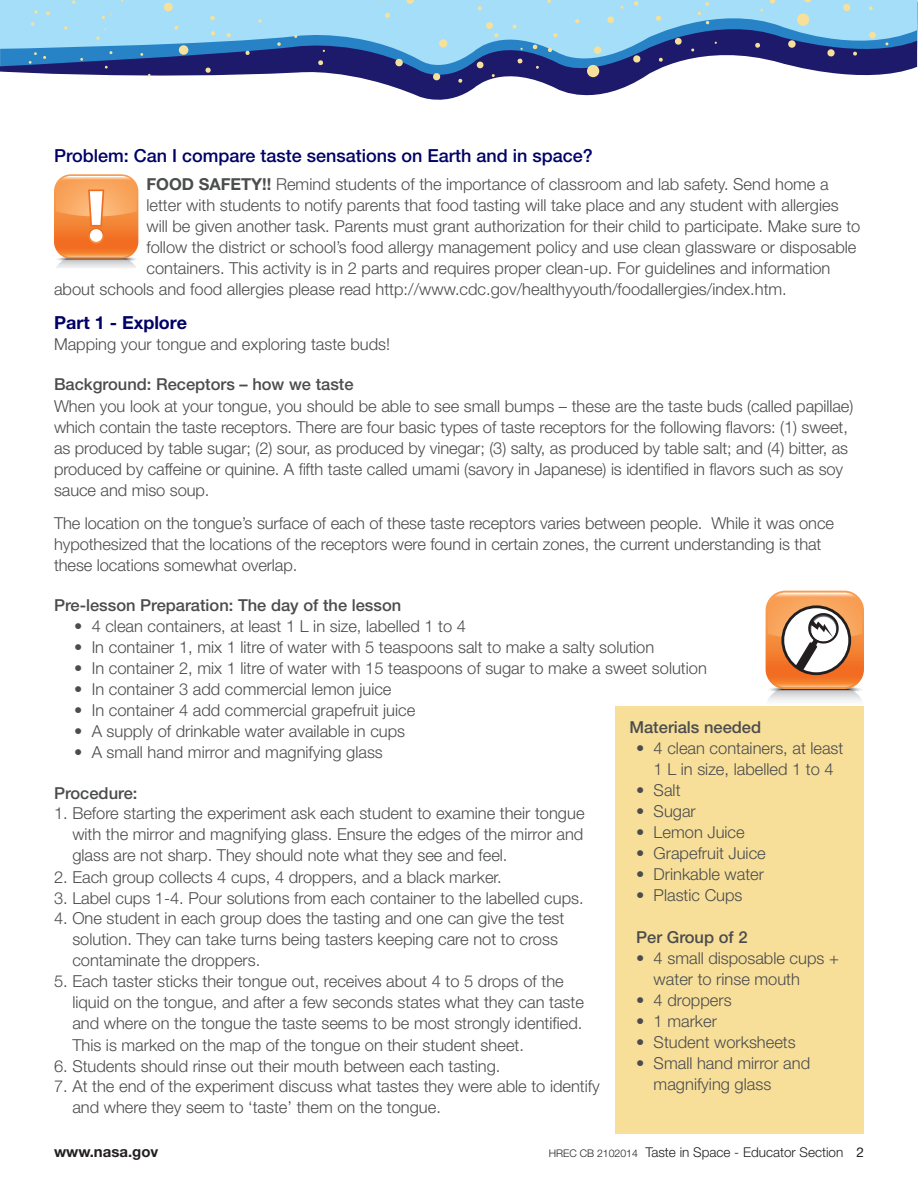
<style>
.page{position:relative;width:918px;height:1188px;background:#fff}
.page>*{position:absolute;margin:0;border:0;box-sizing:border-box;transform-origin:0 0}
.t1{font:500 18px "Helvetica Neue LT Std";color:#006}
.t2{font:700 18px "Helvetica Neue LT Std";color:#006}
.Content_text{font:300 16.5px/21px "Helvetica Neue LT Std";color:#4b4c4d}
.Content_text-2{font:500 16.5px "Helvetica Neue LT Std";color:#4b4c4d}
.t3{font:700 15px "Helvetica Neue LT Std";color:#231f20}
.Content_text-3{font:300 13.5px "Helvetica Neue LT Std";color:#231f20}
.t4{font:13.5px "Helvetica Neue LT Std";color:#231f20}
.s1{font-weight:700}
.s2{font-size:10.5px}
</style>
<div class="page">
<svg style="left:766px;top:591px;width:98px;height:116px"></svg>
<div style="left:0;top:0;width:918px;height:67px;background:#a4def8"></div>
<svg style="left:0;top:14px;width:917px;height:86px"></svg>
<svg style="left:102px;top:14px;width:10px;height:5px"></svg>
<svg style="left:64px;top:26px;width:4px;height:4px"></svg>
<svg style="left:34px;top:10px;width:4px;height:4px"></svg>
<svg style="left:31px;top:22px;width:4px;height:4px"></svg>
<svg style="left:72px;top:0;width:4px;height:4px"></svg>
<svg style="left:46px;top:11px;width:4px;height:4px"></svg>
<svg style="left:634px;top:1px;width:5px;height:5px"></svg>
<svg style="left:706px;top:21px;width:4px;height:4px"></svg>
<svg style="left:769px;top:0;width:7px;height:4px"></svg>
<svg style="left:697px;top:2px;width:12px;height:13px"></svg>
<svg style="left:96px;top:36px;width:4px;height:4px"></svg>
<svg style="left:258px;top:19px;width:4px;height:4px"></svg>
<svg style="left:245px;top:50px;width:5px;height:5px"></svg>
<svg style="left:211px;top:31px;width:5px;height:5px"></svg>
<svg style="left:226px;top:33px;width:5px;height:5px"></svg>
<svg style="left:210px;top:15px;width:5px;height:6px"></svg>
<svg style="left:385px;top:12px;width:6px;height:6px"></svg>
<svg style="left:620px;top:6px;width:4px;height:3px"></svg>
<svg style="left:607px;top:16px;width:8px;height:8px"></svg>
<svg style="left:277px;top:42px;width:4px;height:4px"></svg>
<svg style="left:547px;top:0;width:4px;height:3px"></svg>
<svg style="left:477px;top:6px;width:5px;height:5px"></svg>
<svg style="left:575px;top:19px;width:5px;height:5px"></svg>
<svg style="left:512px;top:24px;width:5px;height:5px"></svg>
<svg style="left:548px;top:48px;width:4px;height:4px"></svg>
<svg style="left:553px;top:33px;width:5px;height:5px"></svg>
<svg style="left:486px;top:22px;width:13px;height:16px"></svg>
<svg style="left:532px;top:44px;width:6px;height:5px"></svg>
<svg style="left:656px;top:15px;width:6px;height:6px"></svg>
<svg style="left:205px;top:68px;width:6px;height:5px"></svg>
<svg style="left:174px;top:26px;width:4px;height:4px"></svg>
<div style="left:164px;top:3px;width:9px;height:8px;background:#f7e19a;border-radius:50%"></div>
<svg style="left:406px;top:0;width:8px;height:4px"></svg>
<svg style="left:869px;top:6px;width:4px;height:5px"></svg>
<svg style="left:843px;top:3px;width:8px;height:9px"></svg>
<svg style="left:804px;top:0;width:7px;height:2px"></svg>
<div style="left:797px;top:14px;width:12px;height:12px;background:#f7e19a;border-radius:50%"></div>
<svg style="left:755px;top:42px;width:5px;height:6px"></svg>
<svg style="left:853px;top:51px;width:4px;height:5px"></svg>
<svg style="left:885px;top:42px;width:4px;height:4px"></svg>
<svg style="left:869px;top:31px;width:7px;height:8px"></svg>
<svg style="left:827px;top:49px;width:8px;height:8px"></svg>
<div style="left:788px;top:40px;width:8px;height:8px;background:#f7e19a;border-radius:50%"></div>
<svg style="left:517px;top:58px;width:6px;height:6px"></svg>
<svg style="left:659px;top:57px;width:4px;height:5px"></svg>
<svg style="left:691px;top:48px;width:3px;height:4px"></svg>
<svg style="left:674px;top:38px;width:8px;height:7px"></svg>
<svg style="left:633px;top:55px;width:8px;height:8px"></svg>
<div style="left:594px;top:46px;width:7px;height:8px;background:#f7e19a;border-radius:50%"></div>
<div style="left:587px;top:65px;width:12px;height:12px;background:#f7e19a;border-radius:50%"></div>
<svg style="left:318px;top:60px;width:5px;height:5px"></svg>
<svg style="left:458px;top:79px;width:5px;height:4px"></svg>
<svg style="left:476px;top:61px;width:8px;height:8px"></svg>
<svg style="left:433px;top:73px;width:8px;height:8px"></svg>
<div style="left:395px;top:59px;width:8px;height:8px;background:#f7e19a;border-radius:50%"></div>
<div style="left:439px;top:39px;width:8px;height:9px;background:#f7e19a;border-radius:50%"></div>
<div style="left:179px;top:45px;width:9px;height:10px;background:#f7e19a;border-radius:50%"></div>
<div style="left:616px;top:707px;width:248px;height:427px;background:#f7df9a"></div>
<svg style="left:54px;top:174px;width:84px;height:94px;background:#f3a267"></svg>
<p class="t1" style="left:54px;top:145px;width:540px">Problem: Can I compare taste sensations on Earth and in space?</p>
<p class="Content_text" style="left:146px;top:174px;width:684px"><span class="s1">FOOD SAFETY!!</span> Remind students of the importance of classroom and lab safety. Send home a</p>
<p class="Content_text" style="left:146px;top:195px;width:694px">letter with students to notify parents that food tasting will take place and any student with allergies</p>
<p class="Content_text" style="left:146px;top:216px;width:715px">will be given another task. Parents must grant authorization for their child to participate. Make sure to</p>
<p class="Content_text" style="left:146px;top:237px;width:711px">follow the district or school’s food allergy management policy and use clean glassware or disposable</p>
<p class="Content_text" style="left:146px;top:258px;width:685px">containers. This activity is in 2 parts and requires proper clean-up. For guidelines and information</p>
<p class="Content_text" style="left:54px;top:279px;width:734px">about schools and food allergies please read http://www.cdc.gov/healthyyouth/foodallergies/index.htm.</p>
<p class="t2" style="left:54px;top:311px;width:135px">Part 1 - Explore</p>
<p class="Content_text" style="left:54px;top:333px;width:338px">Mapping your tongue and exploring taste buds!</p>
<p class="Content_text-2" style="left:54px;top:375px;width:301px">Background: Receptors – how we taste</p>
<p class="Content_text" style="left:54px;top:395px;width:801px">When you look at your tongue, you should be able to see small bumps – these are the taste buds (called papillae) which contain the taste receptors. There are four basic types of taste receptors for the following flavors: (1) sweet, as produced by table sugar; (2) sour, as produced by vinegar; (3) salty, as produced by table salt; and (4) bitter, as produced by caffeine or quinine. A fifth taste called umami (savory in Japanese) is identified in flavors such as soy sauce and miso soup.</p>
<p class="Content_text" style="left:54px;top:512px;width:782px">The location on the tongue’s surface of each of these taste receptors varies between people. While it was once hypothesized that the locations of the receptors were found in certain zones, the current understanding is that these locations somewhat overlap.</p>
<p class="Content_text-2" style="left:54px;top:595px;width:349px">Pre-lesson Preparation: The day of the lesson</p>
<p class="Content_text" style="left:74px;top:615px;width:393px">• 4 clean containers, at least 1 L in size, labelled 1 to 4</p>
<p class="Content_text" style="left:74px;top:636px;width:582px">• In container 1, mix 1 litre of water with 5 teaspoons salt to make a salty solution</p>
<p class="Content_text" style="left:74px;top:657px;width:634px">• In container 2, mix 1 litre of water with 15 teaspoons of sugar to make a sweet solution</p>
<p class="Content_text" style="left:74px;top:678px;width:319px">• In container 3 add commercial lemon juice</p>
<p class="Content_text" style="left:74px;top:699px;width:343px">• In container 4 add commercial grapefruit juice</p>
<p class="Content_text" style="left:74px;top:720px;width:332px">• A supply of drinkable water available in cups</p>
<p class="Content_text" style="left:74px;top:741px;width:310px">• A small hand mirror and magnifying glass</p>
<p class="Content_text-2" style="left:54px;top:783px;width:85px">Procedure:</p>
<p class="Content_text" style="left:72px;top:803px;width:514px;text-align:justify;text-indent:-18px">1. Before starting the experiment ask each student to examine their tongue with the mirror and magnifying glass. Ensure the edges of the mirror and glass are not sharp. They should note what they see and feel.</p>
<p class="Content_text" style="left:54px;top:866px;width:449px">2. Each group collects 4 cups, 4 droppers, and a black marker.</p>
<p class="Content_text" style="left:54px;top:887px;width:531px">3. Label cups 1-4. Pour solutions from each container to the labelled cups.</p>
<p class="Content_text" style="left:72px;top:908px;width:494px;text-indent:-18px">4. One student in each group does the tasting and one can give the test solution. They can take turns being tasters keeping care not to cross contaminate the droppers.</p>
<p class="Content_text" style="left:72px;top:971px;width:513px;text-indent:-18px">5. Each taster sticks their tongue out, receives about 4 to 5 drops of the liquid on the tongue, and after a few seconds states what they can taste and where on the tongue the taste seems to be most strongly identified.<br>This is marked on the map of the tongue on their student sheet.</p>
<p class="Content_text" style="left:54px;top:1055px;width:448px">6. Students should rinse out their mouth between each tasting.</p>
<p class="Content_text" style="left:72px;top:1076px;width:529px;text-indent:-18px">7. At the end of the experiment discuss what tastes they were able to identify and where they seem to ‘taste’ them on the tongue.</p>
<p class="Content_text-2" style="left:629px;top:717px;width:133px">Materials needed</p>
<p class="Content_text" style="left:636px;top:737px;width:209px;text-align:center">• 4 clean containers, at least<br>1 L in size, labelled 1 to 4</p>
<p class="Content_text" style="left:636px;top:779px;width:46px">• Salt</p>
<p class="Content_text" style="left:636px;top:800px;width:61px">• Sugar</p>
<p class="Content_text" style="left:636px;top:821px;width:110px">• Lemon Juice</p>
<p class="Content_text" style="left:636px;top:842px;width:131px">• Grapefruit Juice</p>
<p class="Content_text" style="left:636px;top:863px;width:129px">• Drinkable water</p>
<p class="Content_text" style="left:636px;top:884px;width:108px">• Plastic Cups</p>
<p class="Content_text-2" style="left:636px;top:927px;width:113px">Per Group of 2</p>
<p class="Content_text" style="left:654px;top:947px;width:187px;text-indent:-17px">• 4 small disposable cups + water to rinse mouth</p>
<p class="Content_text" style="left:636px;top:989px;width:97px">• 4 droppers</p>
<p class="Content_text" style="left:636px;top:1010px;width:82px">• 1 marker</p>
<p class="Content_text" style="left:636px;top:1031px;width:161px">• Student worksheets</p>
<p class="Content_text" style="left:654px;top:1052px;width:158px;text-indent:-17px">• Small hand mirror and magnifying glass</p>
<p class="Content_text-3" style="left:549px;top:1144px;width:296px"><span class="s2">HREC CB 2102014</span> Taste in Space - Educator Section</p>
<p class="t3" style="left:54px;top:1143px;width:106px">www.nasa.gov</p>
<p class="t4" style="left:856px;top:1144px;width:9px">2</p>
</div>
